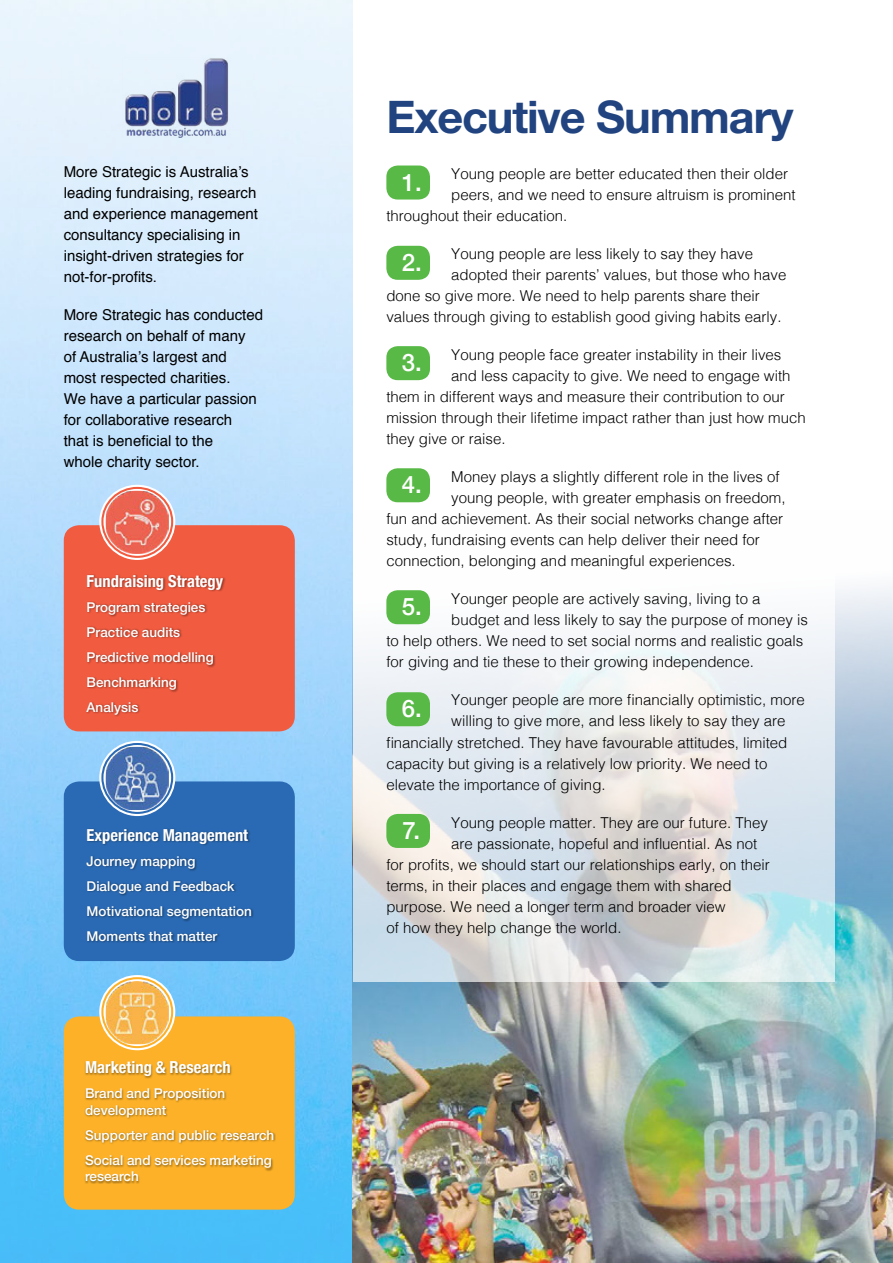
<style>
.page{position:relative;width:893px;height:1263px;background:#fff}
.page>*{position:absolute;margin:0;border:0;box-sizing:border-box;transform-origin:0 0}
.t1{font:700 45px "Helvetica Neue LT Std";letter-spacing:-.025em;color:#214480}
.t2{font:500 24px "Helvetica Neue";color:#fff}
.t3{font:700 condensed 16.5px "Helvetica Neue";color:#fff}
.t4{font:300 15px/21px "Helvetica";color:#000}
.t5{font:15px/21px "Helvetica";color:#000}
.t6{font:500 13.5px/25px "Helvetica Neue";color:#fff}
</style>
<div class="page">
<img style="left:0;top:0;width:353px;height:1263px">
<img style="left:353px;top:586px;width:540px;height:677px">
<svg style="left:353px;top:166px;width:482px;height:816px"></svg>
<img style="left:123px;top:58px;width:107px;height:80px">
<div style="left:64px;top:525px;width:231px;height:206px;background:#f15b40;border-radius:15px"></div>
<div style="left:64px;top:781px;width:231px;height:180px;background:#2a6ab4;border-radius:15px"></div>
<div style="left:64px;top:1016px;width:231px;height:194px;background:#fcb128;border-radius:15px"></div>
<div style="left:85px;top:574px;width:141px;height:143px;background:#000;opacity:.41"></div>
<div style="left:85px;top:828px;width:168px;height:115px;background:#000;opacity:.41"></div>
<div style="left:85px;top:1061px;width:191px;height:123px;background:#000;opacity:.41"></div>
<svg style="left:99px;top:485px;width:76px;height:75px"></svg>
<svg style="left:102px;top:488px;width:70px;height:69px"></svg>
<img style="left:106px;top:491px;width:63px;height:63px">
<div style="left:101px;top:487px;width:72px;height:71px;border:2px solid #f15b40;border-radius:50%"></div>
<svg style="left:99px;top:741px;width:76px;height:75px"></svg>
<svg style="left:102px;top:744px;width:70px;height:69px"></svg>
<img style="left:106px;top:747px;width:63px;height:63px">
<div style="left:101px;top:743px;width:72px;height:71px;border:2px solid #2a6ab4;border-radius:50%"></div>
<svg style="left:99px;top:975px;width:76px;height:75px"></svg>
<svg style="left:102px;top:978px;width:70px;height:69px"></svg>
<img style="left:106px;top:981px;width:63px;height:63px">
<div style="left:101px;top:977px;width:72px;height:71px;border:2px solid #fcb128;border-radius:50%"></div>
<div style="left:386px;top:165px;width:44px;height:35px;background:#58b947;border-radius:11px"></div>
<div style="left:386px;top:246px;width:44px;height:34px;background:#58b947;border-radius:11px"></div>
<div style="left:386px;top:346px;width:44px;height:34px;background:#58b947;border-radius:11px"></div>
<div style="left:386px;top:468px;width:44px;height:34px;background:#58b947;border-radius:11px"></div>
<div style="left:386px;top:590px;width:44px;height:34px;background:#58b947;border-radius:11px"></div>
<div style="left:386px;top:692px;width:44px;height:34px;background:#58b947;border-radius:11px"></div>
<div style="left:386px;top:814px;width:44px;height:34px;background:#58b947;border-radius:11px"></div>
<p class="t5" style="left:64px;top:162px;width:186px">More Strategic is Australia’s</p>
<p class="t5" style="left:64px;top:183px;width:196px">leading fundraising, research and experience management consultancy specialising in insight-driven strategies for</p>
<p class="t5" style="left:64px;top:267px;width:95px">not-for-profits.</p>
<p class="t5" style="left:64px;top:305px;width:201px">More Strategic has conducted research on behalf of many</p>
<p class="t5" style="left:64px;top:347px;width:168px">of Australia’s largest and most respected charities.</p>
<p class="t5" style="left:64px;top:389px;width:195px">We have a particular passion for collaborative research</p>
<p class="t5" style="left:64px;top:431px;width:151px">that is beneficial to the whole charity sector.</p>
<p class="t3" style="left:87px;top:567px;width:138px">Fundraising Strategy</p>
<p class="t6" style="left:87px;top:594px;width:129px">Program strategies<br>Practice audits<br>Predictive modelling<br>Benchmarking<br>Analysis</p>
<p class="t3" style="left:87px;top:821px;width:163px">Experience Management</p>
<p class="t6" style="left:87px;top:847px;width:167px">Journey mapping<br>Dialogue and Feedback<br>Motivational segmentation<br>Moments that matter</p>
<p class="t3" style="left:85px;top:1054px;width:147px">Marketing &amp; Research</p>
<p class="t6" style="left:85px;top:1084px;width:142px;line-height:16.5px">Brand and Proposition development</p>
<p class="t6" style="left:85px;top:1121px;width:191px">Supporter and public research<br>Social and services marketing</p>
<p class="t6" style="left:85px;top:1163px;width:55px">research</p>
<h1 class="t1" style="left:386px;top:89px;width:408px">Executive Summary</h1>
<p class="t2" style="left:402px;top:163px;width:22px">1.</p>
<p class="t4" style="left:451px;top:162px;width:338px">Young people are better educated then their older</p>
<p class="t4" style="left:386px;top:183px;width:411px;text-indent:65px">peers, and we need to ensure altruism is prominent throughout their education.</p>
<p class="t2" style="left:402px;top:243px;width:22px">2.</p>
<p class="t4" style="left:451px;top:242px;width:303px">Young people are less likely to say they have</p>
<p class="t4" style="left:386px;top:263px;width:402px;text-indent:65px">adopted their parents’ values, but those who have done so give more. We need to help parents share their values through giving to establish good giving habits early.</p>
<p class="t2" style="left:402px;top:343px;width:22px">3.</p>
<p class="t4" style="left:451px;top:343px;width:332px">Young people face greater instability in their lives</p>
<p class="t4" style="left:386px;top:364px;width:421px;text-indent:65px">and less capacity to give. We need to engage with them in different ways and measure their contribution to our mission through their lifetime impact rather than just how much they give or raise.</p>
<p class="t2" style="left:402px;top:466px;width:22px">4.</p>
<p class="t4" style="left:451px;top:466px;width:330px">Money plays a slightly different role in the lives of</p>
<p class="t4" style="left:386px;top:487px;width:401px;text-indent:65px">young people, with greater emphasis on freedom, fun and achievement. As their social networks change after study, fundraising events can help deliver their need for connection, belonging and meaningful experiences.</p>
<p class="t2" style="left:402px;top:588px;width:22px">5.</p>
<p class="t4" style="left:451px;top:588px;width:311px">Younger people are actively saving, living to a</p>
<p class="t4" style="left:386px;top:609px;width:423px;text-indent:65px">budget and less likely to say the purpose of money is to help others. We need to set social norms and realistic goals for giving and tie these to their growing independence.</p>
<p class="t2" style="left:402px;top:690px;width:22px">6.</p>
<p class="t4" style="left:451px;top:689px;width:355px">Younger people are more financially optimistic, more</p>
<p class="t4" style="left:451px;top:710px;width:336px">willing to give more, and less likely to say they are</p>
<p class="t4" style="left:386px;top:731px;width:402px">financially stretched. They have favourable attitudes, limited</p>
<p class="t4" style="left:386px;top:752px;width:382px">capacity but giving is a relatively low priority. We need to elevate the importance of giving.</p>
<p class="t2" style="left:403px;top:811px;width:19px">7.</p>
<p class="t4" style="left:451px;top:811px;width:318px">Young people matter. They are our future. They</p>
<p class="t4" style="left:386px;top:832px;width:385px;text-indent:65px">are passionate, hopeful and influential. As not for profits, we should start our relationships early, on their terms, in their places and engage them with shared purpose. We need a longer term and broader view<br>of how they help change the world.</p>
</div>
